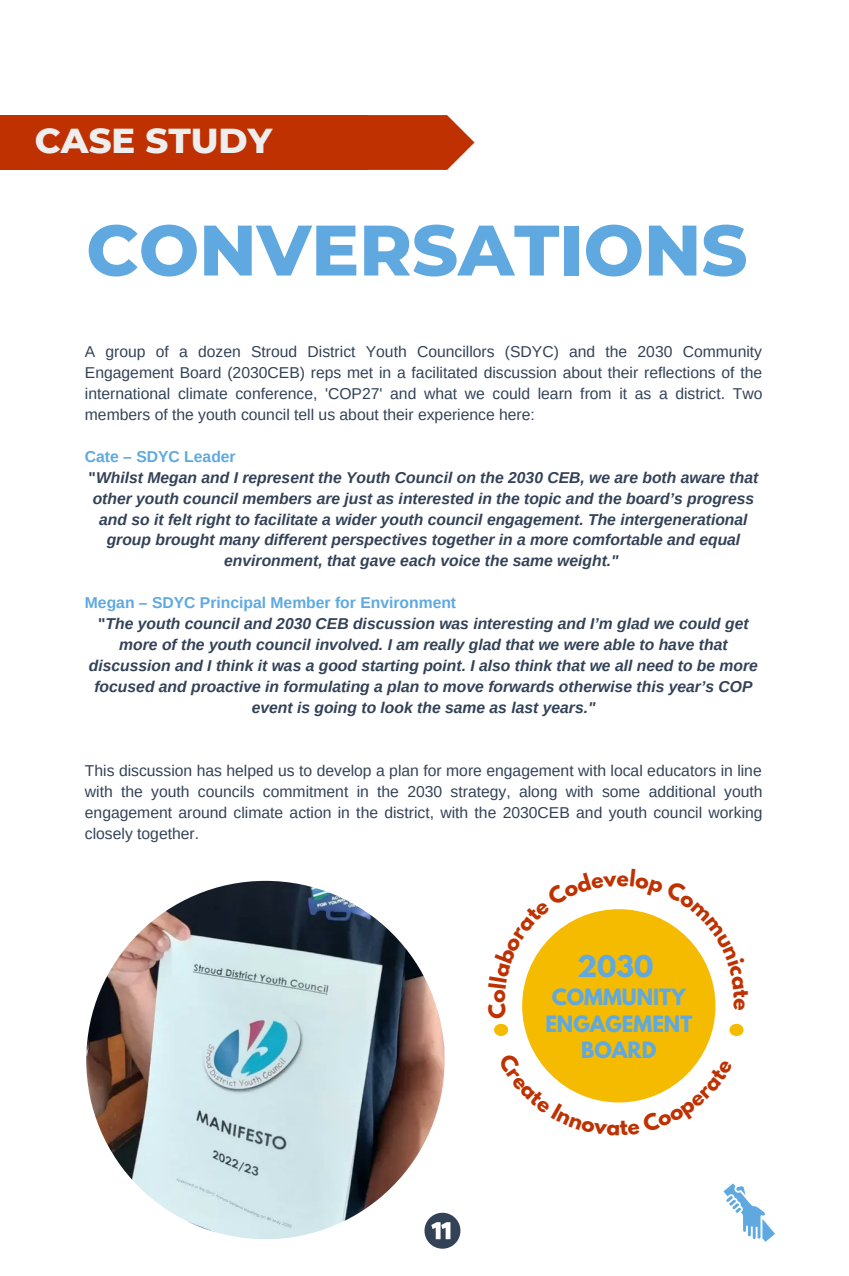
<style>
.page{position:relative;width:849px;height:1276px;background:#fff}
.page>*{position:absolute;margin:0;border:0;box-sizing:border-box;transform-origin:0 0}
.t1{font:800 71.4px "Montserrat";color:#5fa9e0}
.t2{font:800 35.4px "Montserrat";color:#eee}
.t3{font:700 26.4px "League Spartan";color:#5fa9e0}
.t4{font:700 19.8px/26.4px "League Spartan";color:#5fa9e0;text-align:center}
.t5{font:italic 700 15.6px "Arimo";color:#334257}
.t6{font:15.6px/21px "Arimo";color:#334257;text-align:justify}
.t7{font:700 15.6px "Arimo";color:#5fa9e0}
.s1{font-style:normal}
</style>
<div class="page">
<svg style="left:368px;top:115px;width:106px;height:55px"></svg>
<div style="left:0;top:115px;width:368px;height:55px;background:#bf3100"></div>
<svg style="left:723px;top:1183px;width:52px;height:59px"></svg>
<img style="left:86px;top:881px;width:359px;height:358px;border-radius:50%">
<svg style="left:424px;top:1213px;width:36px;height:35px"></svg>
<div style="left:494px;top:1024px;width:14px;height:12px;background:#f5bb00;border-radius:50%"></div>
<div style="left:729px;top:1024px;width:14px;height:12px;background:#f5bb00;border-radius:50%"></div>
<div style="left:522px;top:909px;width:193px;height:193px;background:#f5bb00;border-radius:50%"></div>
<svg style="left:534px;top:1052px;width:170px;height:51px"></svg>
<svg style="left:522px;top:909px;width:194px;height:110px"></svg>
<h2 class="t2" style="left:35px;top:119px;width:239px">CASE STUDY</h2>
<h1 class="t1" style="left:86px;top:206px;width:663px">CONVERSATIONS</h1>
<p class="t6" style="left:85px;top:341px;width:679px">A group of a dozen Stroud District Youth Councillors (SDYC) and the 2030 Community Engagement Board (2030CEB) reps met in a facilitated discussion about their reflections of the international climate conference, 'COP27' and what we could learn from it as a district. Two members of the youth council tell us about their experience here:</p>
<p class="t7" style="left:85px;top:448px;width:152px">Cate – SDYC Leader</p>
<p class="t5" style="left:89px;top:468px;width:671px"><span class="s1">"</span>Whilst Megan and I represent the Youth Council on the 2030 CEB, we are both aware that</p>
<p class="t5" style="left:93px;top:489px;width:663px">other youth council members are just as interested in the topic and the board’s progress</p>
<p class="t5" style="left:99px;top:510px;width:650px">and so it felt right to facilitate a wider youth council engagement. The intergenerational</p>
<p class="t5" style="left:107px;top:531px;width:635px">group brought many different perspectives together in a more comfortable and equal</p>
<p class="t5" style="left:224px;top:552px;width:396px">environment, that gave each voice the same weight."</p>
<p class="t7" style="left:85px;top:594px;width:373px">Megan – SDYC Principal Member for Environment</p>
<p class="t5" style="left:98px;top:615px;width:652px"><span class="s1">"</span>The youth council and 2030 CEB discussion was interesting and I’m glad we could get</p>
<p class="t5" style="left:119px;top:636px;width:610px">more of the youth council involved. I am really glad that we were able to have that</p>
<p class="t5" style="left:89px;top:657px;width:671px">discussion and I think it was a good starting point. I also think that we all need to be more</p>
<p class="t5" style="left:94px;top:678px;width:659px">focused and proactive in formulating a plan to move forwards otherwise this year’s COP</p>
<p class="t5" style="left:252px;top:699px;width:345px">event is going to look the same as last years."</p>
<p class="t6" style="left:85px;top:760px;width:679px">This discussion has helped us to develop a plan for more engagement with local educators in line with the youth councils commitment in the 2030 strategy, along with some additional youth engagement around climate action in the district, with the 2030CEB and youth council working closely together.</p>
<h3 class="t3" style="left:577px;top:953px;width:78px">2030</h3>
<p class="t4" style="left:545px;top:986px;width:148px">COMMUNITY<br>ENGAGEMENT<br>BOARD</p>
</div>
